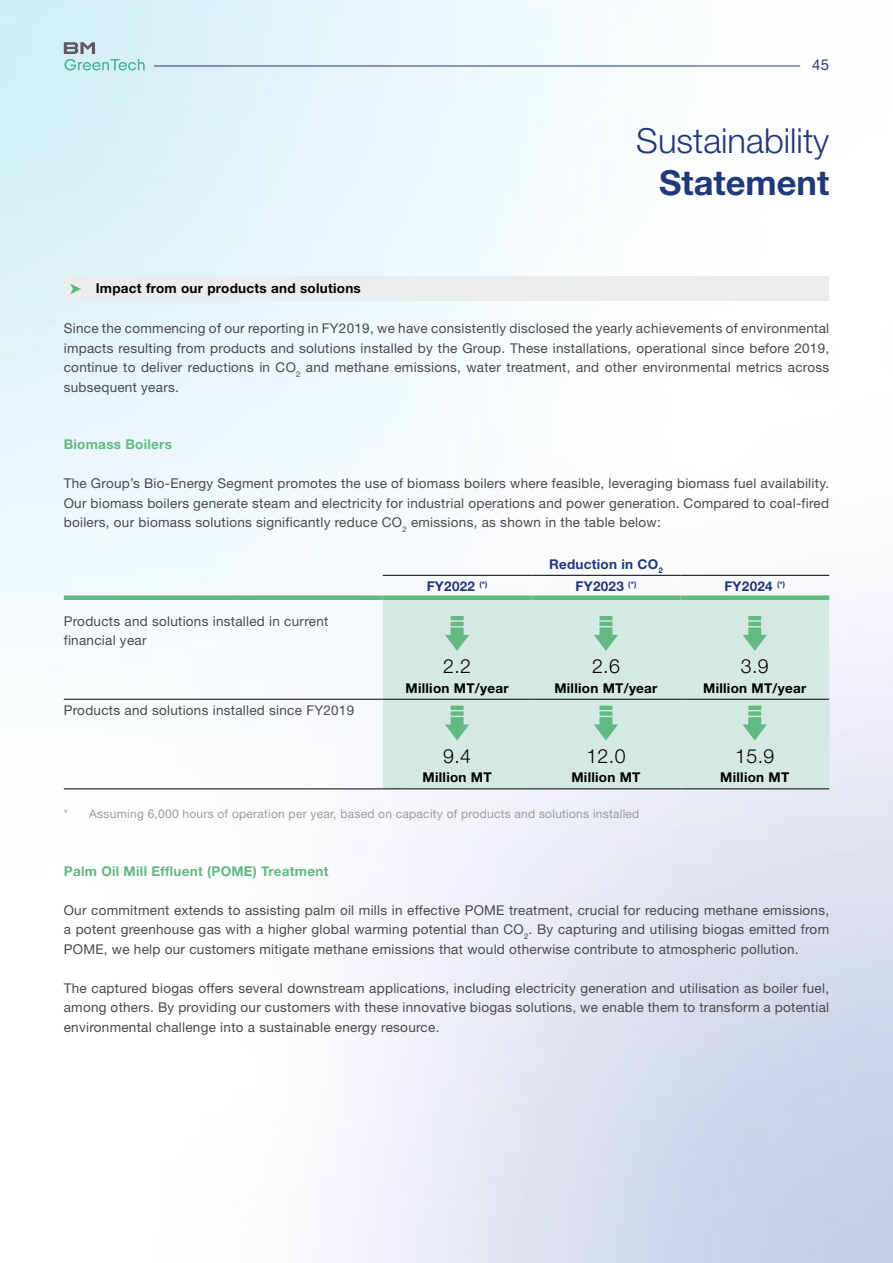
<style>
.page{position:relative;width:893px;height:1263px;background:#fff}
.page>*{position:absolute;margin:0;border:0;box-sizing:border-box;transform-origin:0 0}
.t1{font:300 34.5px "Helvetica Neue LT Std";color:#21397a}
.t2{font:700 34.5px "Helvetica Neue LT Std";color:#21397a}
.t3{font:300 19.5px "Helvetica Neue LT Std";color:#000}
.t4{font:15px "Helvetica Neue LT Std";color:#21397a}
.t5{font:13.5px/19.5px "Helvetica Neue LT Std";letter-spacing:.02em;color:#4a4948;text-align:justify}
.t6{font:700 13.5px "Helvetica Neue LT Std";letter-spacing:.02em;color:#000}
.t7{font:700 13.5px "Helvetica Neue LT Std";letter-spacing:.02em;color:#64b982}
.t8{font:700 13.5px "Helvetica Neue LT Std";letter-spacing:.02em;color:#21397a}
.t9{font:12px "Helvetica Neue LT Std";letter-spacing:.02em;color:#9d9c9c}
</style>
<div class="page">
<hr style="left:154px;top:66px;width:646px;height:1px;background:#21397a">
<svg style="left:64px;top:42px;width:81px;height:28px;background:#b6d8dc"></svg>
<div style="left:64px;top:276px;width:765px;height:24px;background:#ececec"></div>
<svg style="left:70px;top:284px;width:11px;height:10px"></svg>
<div style="left:383px;top:600px;width:446px;height:188px;background:#d3e9e1"></div>
<hr style="left:383px;top:575px;width:148px;height:1px;background:#000">
<hr style="left:531px;top:575px;width:149px;height:1px;background:#000">
<hr style="left:680px;top:575px;width:149px;height:1px;background:#000">
<hr style="left:64px;top:788px;width:319px;height:1px;background:#000">
<hr style="left:383px;top:788px;width:148px;height:1px;background:#000">
<hr style="left:531px;top:788px;width:149px;height:1px;background:#000">
<hr style="left:680px;top:788px;width:149px;height:1px;background:#000">
<hr style="left:64px;top:699px;width:319px;height:1px;background:#000">
<hr style="left:383px;top:699px;width:148px;height:1px;background:#000">
<hr style="left:531px;top:699px;width:149px;height:1px;background:#000">
<hr style="left:680px;top:699px;width:149px;height:1px;background:#000">
<div style="left:64px;top:595px;width:319px;height:5px;background:#64b982"></div>
<div style="left:383px;top:595px;width:148px;height:5px;background:#64b982"></div>
<div style="left:531px;top:595px;width:149px;height:5px;background:#64b982"></div>
<div style="left:680px;top:595px;width:149px;height:5px;background:#64b982"></div>
<svg style="left:445px;top:616px;width:24px;height:35px"></svg>
<svg style="left:594px;top:616px;width:24px;height:35px"></svg>
<svg style="left:743px;top:616px;width:24px;height:35px"></svg>
<svg style="left:445px;top:706px;width:24px;height:34px"></svg>
<svg style="left:594px;top:706px;width:24px;height:34px"></svg>
<svg style="left:743px;top:706px;width:24px;height:34px"></svg>
<p class="t4" style="left:812px;top:56px;width:18px">45</p>
<h1 class="t1" style="left:636px;top:120px;width:194px">Sustainability</h1>
<h1 class="t2" style="left:659px;top:162px;width:171px">Statement</h1>
<p class="t6" style="left:96px;top:280px;width:267px">Impact from our products and solutions</p>
<p class="t5" style="left:64px;top:318px;width:767px">Since the commencing of our reporting in FY2019, we have consistently disclosed the yearly achievements of environmental impacts resulting from products and solutions installed by the Group. These installations, operational since before 2019, continue to deliver reductions in CO<sub>2</sub> and methane emissions, water treatment, and other environmental metrics across subsequent years.</p>
<p class="t7" style="left:64px;top:436px;width:110px">Biomass Boilers</p>
<p class="t5" style="left:64px;top:474px;width:767px">The Group’s Bio-Energy Segment promotes the use of biomass boilers where feasible, leveraging biomass fuel availability.<br>Our biomass boilers generate steam and electricity for industrial operations and power generation. Compared to coal-fired boilers, our biomass solutions significantly reduce CO<sub>2</sub> emissions, as shown in the table below:</p>
<p class="t8" style="left:549px;top:556px;width:115px">Reduction in CO<sub>2</sub></p>
<p class="t8" style="left:427px;top:578px;width:62px">FY2022 <sup>(*)</sup></p>
<p class="t8" style="left:575px;top:578px;width:62px">FY2023 <sup>(*)</sup></p>
<p class="t8" style="left:724px;top:578px;width:62px">FY2024 <sup>(*)</sup></p>
<p class="t5" style="left:64px;top:611px;width:266px">Products and solutions installed in current financial year</p>
<h2 class="t3" style="left:443px;top:654px;width:29px">2.2</h2>
<p class="t6" style="left:405px;top:680px;width:105px">Million MT/year</p>
<h2 class="t3" style="left:592px;top:654px;width:29px">2.6</h2>
<p class="t6" style="left:554px;top:680px;width:105px">Million MT/year</p>
<h2 class="t3" style="left:741px;top:654px;width:29px">3.9</h2>
<p class="t6" style="left:703px;top:680px;width:105px">Million MT/year</p>
<p class="t5" style="left:64px;top:700px;width:292px">Products and solutions installed since FY2019</p>
<h2 class="t3" style="left:443px;top:744px;width:29px">9.4</h2>
<p class="t6" style="left:423px;top:769px;width:71px">Million MT</p>
<h2 class="t3" style="left:586px;top:744px;width:41px">12.0</h2>
<p class="t6" style="left:571px;top:769px;width:71px">Million MT</p>
<p class="t9" style="left:64px;top:806px;width:577px">* Assuming 6,000 hours of operation per year, based on capacity of products and solutions installed</p>
<h2 class="t3" style="left:735px;top:744px;width:41px">15.9</h2>
<p class="t6" style="left:720px;top:769px;width:71px">Million MT</p>
<p class="t7" style="left:64px;top:862px;width:266px">Palm Oil Mill Effluent (POME) Treatment</p>
<p class="t5" style="left:64px;top:900px;width:767px">Our commitment extends to assisting palm oil mills in effective POME treatment, crucial for reducing methane emissions, a potent greenhouse gas with a higher global warming potential than CO<sub>2</sub>. By capturing and utilising biogas emitted from POME, we help our customers mitigate methane emissions that would otherwise contribute to atmospheric pollution.</p>
<p class="t5" style="left:64px;top:978px;width:767px">The captured biogas offers several downstream applications, including electricity generation and utilisation as boiler fuel, among others. By providing our customers with these innovative biogas solutions, we enable them to transform a potential environmental challenge into a sustainable energy resource.</p>
</div>
